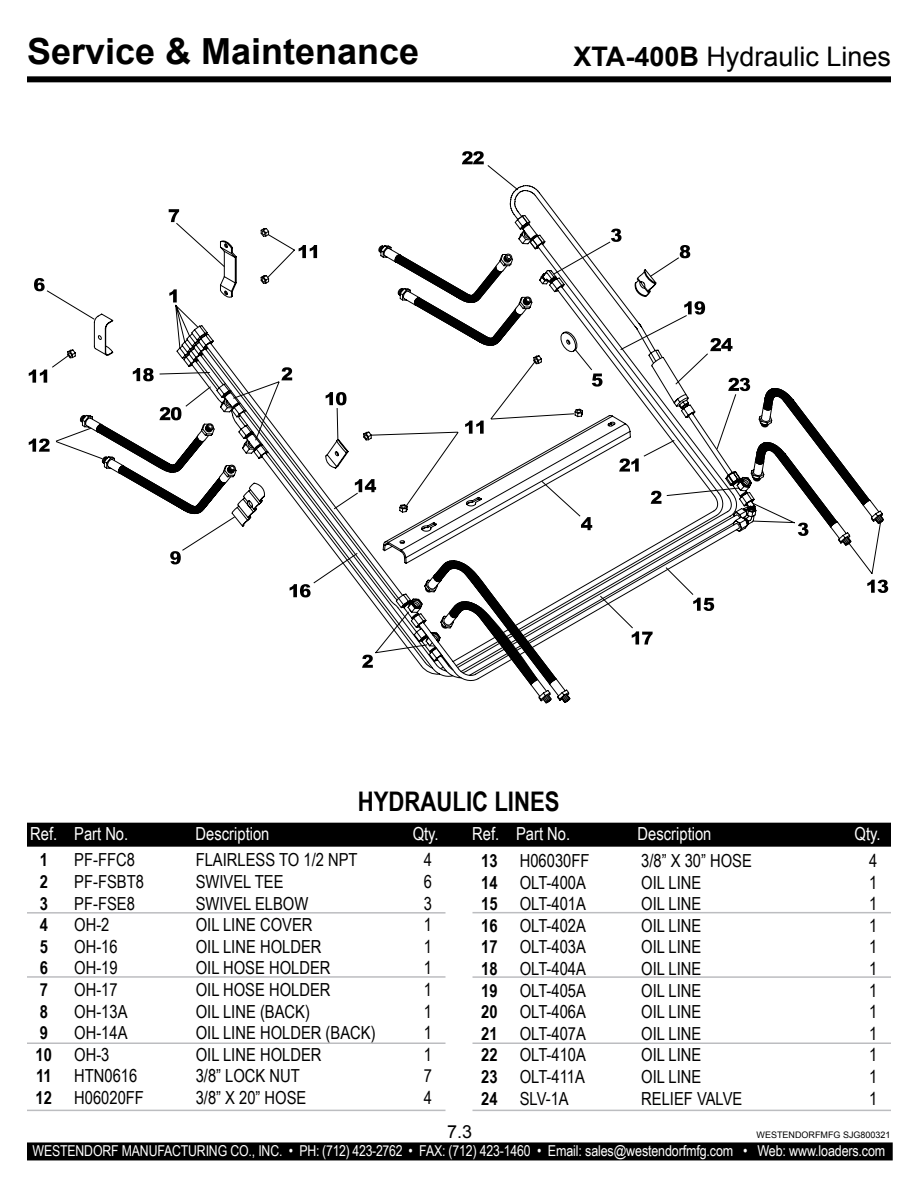
<style>
.page{position:relative;width:918px;height:1188px;background:#fff}
.page>*{position:absolute;margin:0;border:0;box-sizing:border-box;transform-origin:0 0}
.t1{font:700 36px "Arial";color:#000}
.t2{font:27px "Arial";color:#000}
.t3{font:700 27px "Arial Narrow";color:#000}
.t4{font:18px "Arial Narrow";color:#000}
.t5{font:18px "Arial Narrow";color:#fff}
.t6{font:700 18px "Arial Narrow";color:#000}
.t7{font:18px "Arial";color:#000}
.t8{font:15px "Arial Narrow";letter-spacing:-.01em;color:#fff}
.t9{font:9px "Arial";color:#000}
.s1{font-weight:700}
</style>
<div class="page">
<div style="left:27px;top:1142px;width:866px;height:18px;background:#000"></div>
<div style="left:27px;top:76px;width:864px;height:6px;background:#000"></div>
<svg style="left:34px;top:278px;width:11px;height:13px"></svg>
<svg style="left:29px;top:370px;width:17px;height:13px"></svg>
<svg style="left:29px;top:439px;width:17px;height:13px"></svg>
<svg style="left:362px;top:655px;width:11px;height:13px"></svg>
<svg style="left:462px;top:151px;width:22px;height:13px"></svg>
<svg style="left:881px;top:580px;width:7px;height:13px"></svg>
<svg style="left:46px;top:164px;width:835px;height:490px"></svg>
<svg style="left:382px;top:415px;width:279px;height:270px"></svg>
<div style="left:27px;top:823px;width:864px;height:24px;background:#000"></div>
<hr style="left:27px;top:912px;width:419px;height:2px;background:#bcbdc0">
<hr style="left:27px;top:976px;width:419px;height:2px;background:#bcbdc0">
<hr style="left:27px;top:1042px;width:419px;height:2px;background:#bcbdc0">
<hr style="left:472px;top:912px;width:419px;height:1px;background:#bcbdc0">
<hr style="left:472px;top:976px;width:419px;height:2px;background:#bcbdc0">
<hr style="left:472px;top:1042px;width:419px;height:2px;background:#bcbdc0">
<hr style="left:27px;top:1110px;width:419px;height:1px;background:#bcbdc0">
<hr style="left:472px;top:1110px;width:419px;height:1px;background:#bcbdc0">
<h1 class="t1" style="left:27px;top:28px;width:394px">Service &amp; Maintenance</h1>
<h2 class="t2" style="left:573px;top:39px;width:319px"><span class="s1">XTA-400B</span> Hydraulic Lines</h2>
<h2 class="t3" style="left:358px;top:781px;width:203px">HYDRAULIC LINES</h2>
<p class="t5" style="left:30px;top:820px;width:100px">Ref. Part No.</p>
<p class="t5" style="left:196px;top:820px;width:75px">Description</p>
<p class="t5" style="left:413px;top:820px;width:27px">Qty.</p>
<p class="t5" style="left:472px;top:820px;width:100px">Ref. Part No.</p>
<p class="t5" style="left:638px;top:820px;width:75px">Description</p>
<p class="t5" style="left:855px;top:820px;width:27px">Qty.</p>
<p class="t6" style="left:40px;top:846px;width:10px">1</p>
<p class="t4" style="left:74px;top:847px;width:62px">PF-FFC8</p>
<p class="t4" style="left:196px;top:847px;width:163px">FLAIRLESS TO 1/2 NPT</p>
<p class="t4" style="left:424px;top:847px;width:10px">4</p>
<p class="t6" style="left:40px;top:868px;width:10px">2</p>
<p class="t4" style="left:74px;top:868px;width:71px">PF-FSBT8</p>
<p class="t4" style="left:196px;top:868px;width:89px">SWIVEL TEE</p>
<p class="t4" style="left:424px;top:868px;width:10px">6</p>
<p class="t6" style="left:40px;top:890px;width:10px">3</p>
<p class="t4" style="left:74px;top:890px;width:62px">PF-FSE8</p>
<p class="t4" style="left:196px;top:890px;width:114px">SWIVEL ELBOW</p>
<p class="t4" style="left:424px;top:890px;width:10px">3</p>
<p class="t6" style="left:40px;top:911px;width:10px">4</p>
<p class="t4" style="left:74px;top:912px;width:37px">OH-2</p>
<p class="t4" style="left:196px;top:912px;width:118px">OIL LINE COVER</p>
<p class="t4" style="left:424px;top:912px;width:10px">1</p>
<p class="t6" style="left:40px;top:933px;width:10px">5</p>
<p class="t4" style="left:74px;top:933px;width:45px">OH-16</p>
<p class="t4" style="left:196px;top:933px;width:127px">OIL LINE HOLDER</p>
<p class="t4" style="left:424px;top:933px;width:10px">1</p>
<p class="t6" style="left:40px;top:954px;width:10px">6</p>
<p class="t4" style="left:74px;top:955px;width:45px">OH-19</p>
<p class="t4" style="left:196px;top:955px;width:136px">OIL HOSE HOLDER</p>
<p class="t4" style="left:424px;top:955px;width:10px">1</p>
<p class="t6" style="left:40px;top:976px;width:10px">7</p>
<p class="t4" style="left:74px;top:976px;width:45px">OH-17</p>
<p class="t4" style="left:196px;top:976px;width:136px">OIL HOSE HOLDER</p>
<p class="t4" style="left:424px;top:976px;width:10px">1</p>
<p class="t6" style="left:40px;top:998px;width:10px">8</p>
<p class="t4" style="left:74px;top:998px;width:55px">OH-13A</p>
<p class="t4" style="left:196px;top:998px;width:116px">OIL LINE (BACK)</p>
<p class="t4" style="left:424px;top:998px;width:10px">1</p>
<p class="t6" style="left:40px;top:1019px;width:10px">9</p>
<p class="t4" style="left:74px;top:1020px;width:55px">OH-14A</p>
<p class="t4" style="left:196px;top:1020px;width:181px">OIL LINE HOLDER (BACK)</p>
<p class="t4" style="left:424px;top:1020px;width:10px">1</p>
<p class="t4" style="left:36px;top:1041px;width:75px"><span class="s1">10</span> OH-3</p>
<p class="t4" style="left:196px;top:1041px;width:127px">OIL LINE HOLDER</p>
<p class="t4" style="left:424px;top:1041px;width:10px">1</p>
<p class="t6" style="left:36px;top:1062px;width:17px">11</p>
<p class="t4" style="left:74px;top:1063px;width:65px">HTN0616</p>
<p class="t4" style="left:196px;top:1063px;width:106px">3/8” LOCK NUT</p>
<p class="t4" style="left:424px;top:1063px;width:10px">7</p>
<p class="t4" style="left:36px;top:1084px;width:110px"><span class="s1">12</span> H06020FF</p>
<p class="t4" style="left:196px;top:1084px;width:112px">3/8” X 20” HOSE</p>
<p class="t4" style="left:424px;top:1084px;width:10px">4</p>
<p class="t4" style="left:481px;top:847px;width:110px"><span class="s1">13</span> H06030FF</p>
<p class="t4" style="left:641px;top:847px;width:112px">3/8” X 30” HOSE</p>
<p class="t4" style="left:869px;top:847px;width:10px">4</p>
<p class="t4" style="left:481px;top:869px;width:106px"><span class="s1">14</span> OLT-400A</p>
<p class="t4" style="left:641px;top:869px;width:62px">OIL LINE</p>
<p class="t4" style="left:869px;top:869px;width:10px">1</p>
<p class="t4" style="left:481px;top:891px;width:106px"><span class="s1">15</span> OLT-401A</p>
<p class="t4" style="left:641px;top:891px;width:62px">OIL LINE</p>
<p class="t4" style="left:869px;top:891px;width:10px">1</p>
<p class="t4" style="left:481px;top:912px;width:106px"><span class="s1">16</span> OLT-402A</p>
<p class="t4" style="left:641px;top:912px;width:62px">OIL LINE</p>
<p class="t4" style="left:869px;top:912px;width:10px">1</p>
<p class="t4" style="left:481px;top:934px;width:106px"><span class="s1">17</span> OLT-403A</p>
<p class="t4" style="left:641px;top:934px;width:62px">OIL LINE</p>
<p class="t4" style="left:869px;top:934px;width:10px">1</p>
<p class="t4" style="left:481px;top:955px;width:106px"><span class="s1">18</span> OLT-404A</p>
<p class="t4" style="left:641px;top:955px;width:62px">OIL LINE</p>
<p class="t4" style="left:869px;top:955px;width:10px">1</p>
<p class="t4" style="left:481px;top:977px;width:106px"><span class="s1">19</span> OLT-405A</p>
<p class="t4" style="left:641px;top:977px;width:62px">OIL LINE</p>
<p class="t4" style="left:869px;top:977px;width:10px">1</p>
<p class="t4" style="left:481px;top:999px;width:106px"><span class="s1">20</span> OLT-406A</p>
<p class="t4" style="left:641px;top:999px;width:62px">OIL LINE</p>
<p class="t4" style="left:869px;top:999px;width:10px">1</p>
<p class="t4" style="left:481px;top:1020px;width:106px"><span class="s1">21</span> OLT-407A</p>
<p class="t4" style="left:641px;top:1020px;width:62px">OIL LINE</p>
<p class="t4" style="left:869px;top:1020px;width:10px">1</p>
<p class="t4" style="left:481px;top:1042px;width:106px"><span class="s1">22</span> OLT-410A</p>
<p class="t4" style="left:641px;top:1042px;width:62px">OIL LINE</p>
<p class="t4" style="left:869px;top:1042px;width:10px">1</p>
<p class="t4" style="left:481px;top:1063px;width:105px"><span class="s1">23</span> OLT-411A</p>
<p class="t4" style="left:641px;top:1063px;width:62px">OIL LINE</p>
<p class="t4" style="left:869px;top:1063px;width:10px">1</p>
<p class="t4" style="left:481px;top:1085px;width:89px"><span class="s1">24</span> SLV-1A</p>
<p class="t4" style="left:641px;top:1085px;width:103px">RELIEF VALVE</p>
<p class="t4" style="left:869px;top:1085px;width:10px">1</p>
<p class="t7" style="left:447px;top:1120px;width:27px">7.3</p>
<p class="t9" style="left:757px;top:1129px;width:136px">WESTENDORFMFG SJG800321</p>
<p class="t8" style="left:33px;top:1140px;width:854px">WESTENDORF MANUFACTURING CO., INC. • PH: (712) 423-2762 • FAX: (712) 423-1460 • Email: sales@westendorfmfg.com • Web: www.loaders.com</p>
</div>
